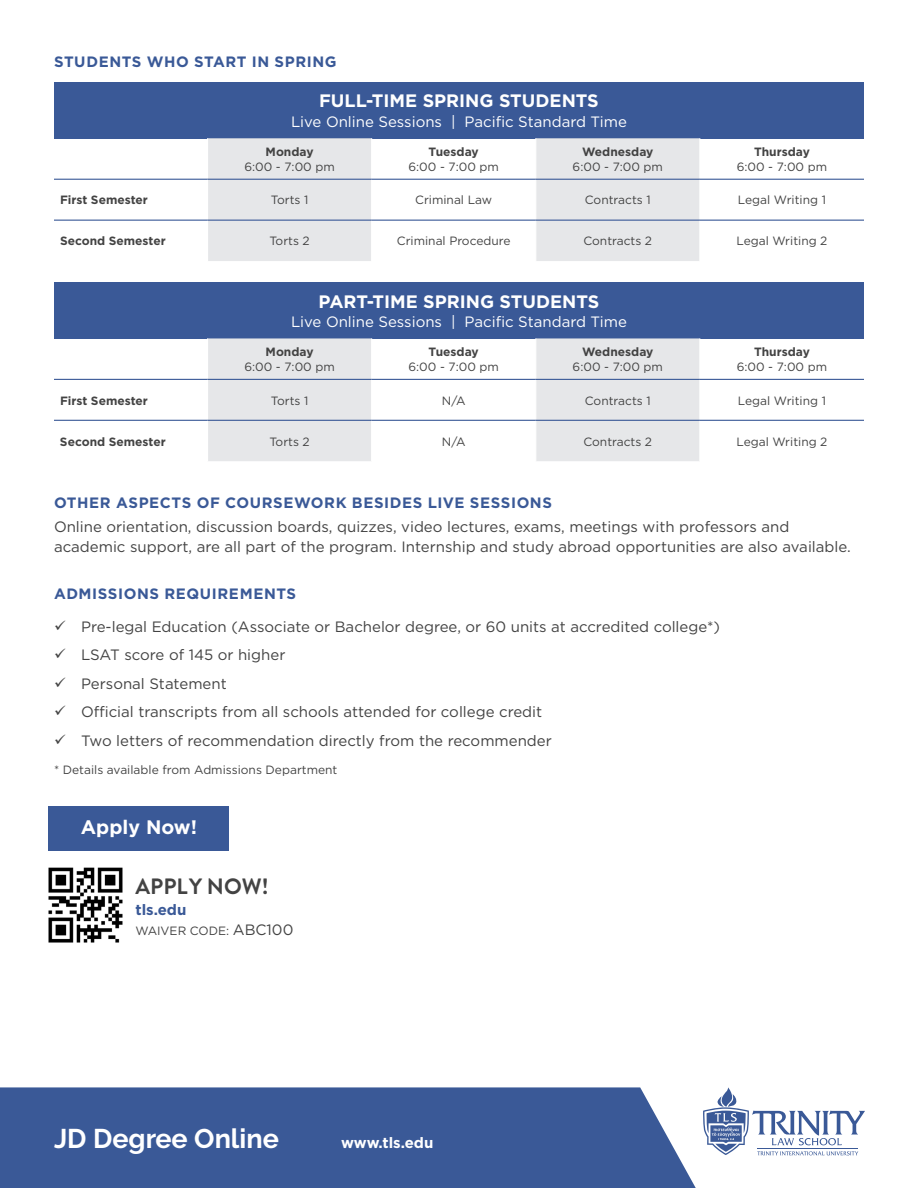
<style>
.page{position:relative;width:918px;height:1188px;background:#fff}
.page>*{position:absolute;margin:0;border:0;box-sizing:border-box;transform-origin:0 0}
.t1{font:700 27px "Raleway";color:#fff}
.t2{font:700 22.2px "Brandon Grotesque";color:#434343}
.t3{font:700 19.5px "Gotham";color:#fff}
.t4{font:700 18px "Gotham";color:#fff}
.t5{font:15px/28.3px "Gotham";color:#434343}
.t6{font:700 15px "Gotham";letter-spacing:.04em;color:#3a5997}
.t7{font:15px "Gotham";color:#fff}
.t8{font:700 15px "Gotham";color:#fff}
.t9{font:12px "Gotham";color:#434343}
.t10{font:700 12px "Gotham";color:#434343}
.s1{font-size:15px}
</style>
<div class="page">
<div style="left:54px;top:82px;width:810px;height:56px;background:#3a5997"></div>
<svg style="left:208px;top:138px;width:491px;height:123px;fill:#e6e7e9"></svg>
<hr style="left:371px;top:138px;width:1px;height:41px;background:#fff">
<hr style="left:535px;top:138px;width:1px;height:41px;background:#fff">
<hr style="left:371px;top:180px;width:1px;height:40px;background:#fff">
<hr style="left:535px;top:180px;width:1px;height:40px;background:#fff">
<hr style="left:371px;top:221px;width:1px;height:40px;background:#fff">
<hr style="left:535px;top:221px;width:1px;height:40px;background:#fff">
<hr style="left:54px;top:179px;width:154px;height:1px;background:#3a5997">
<hr style="left:208px;top:179px;width:164px;height:1px;background:#3a5997">
<hr style="left:372px;top:179px;width:164px;height:1px;background:#3a5997">
<hr style="left:536px;top:179px;width:164px;height:1px;background:#3a5997">
<hr style="left:700px;top:179px;width:164px;height:1px;background:#3a5997">
<hr style="left:54px;top:220px;width:154px;height:1px;background:#3a5997">
<hr style="left:208px;top:220px;width:164px;height:1px;background:#3a5997">
<hr style="left:372px;top:220px;width:164px;height:1px;background:#3a5997">
<hr style="left:536px;top:220px;width:164px;height:1px;background:#3a5997">
<hr style="left:700px;top:220px;width:164px;height:1px;background:#3a5997">
<div style="left:54px;top:282px;width:810px;height:56px;background:#3a5997"></div>
<svg style="left:208px;top:338px;width:491px;height:123px;fill:#e6e7e9"></svg>
<hr style="left:371px;top:338px;width:1px;height:41px;background:#fff">
<hr style="left:535px;top:338px;width:1px;height:41px;background:#fff">
<hr style="left:371px;top:380px;width:1px;height:40px;background:#fff">
<hr style="left:535px;top:380px;width:1px;height:40px;background:#fff">
<hr style="left:371px;top:421px;width:1px;height:40px;background:#fff">
<hr style="left:535px;top:421px;width:1px;height:40px;background:#fff">
<hr style="left:54px;top:379px;width:154px;height:1px;background:#3a5997">
<hr style="left:208px;top:379px;width:164px;height:1px;background:#3a5997">
<hr style="left:372px;top:379px;width:164px;height:1px;background:#3a5997">
<hr style="left:536px;top:379px;width:164px;height:1px;background:#3a5997">
<hr style="left:700px;top:379px;width:164px;height:1px;background:#3a5997">
<hr style="left:54px;top:420px;width:154px;height:1px;background:#3a5997">
<hr style="left:208px;top:420px;width:164px;height:1px;background:#3a5997">
<hr style="left:372px;top:420px;width:164px;height:1px;background:#3a5997">
<hr style="left:536px;top:420px;width:164px;height:1px;background:#3a5997">
<hr style="left:700px;top:420px;width:164px;height:1px;background:#3a5997">
<svg style="left:703px;top:1087px;width:162px;height:68px"></svg>
<div style="left:0;top:1087px;width:696px;height:101px;background:#3a5997"></div>
<div style="left:49px;top:806px;width:180px;height:44px;background:#3a5997"></div>
<img style="left:48px;top:867px;width:75px;height:76px">
<p class="t6" style="left:54px;top:52px;width:284px">STUDENTS WHO START IN SPRING</p>
<p class="t4" style="left:319px;top:89px;width:281px">FULL-TIME SPRING STUDENTS</p>
<p class="t7" style="left:291px;top:112px;width:337px">Live Online Sessions | Pacific Standard Time</p>
<p class="t10" style="left:266px;top:144px;width:50px">Monday</p>
<p class="t9" style="left:244px;top:159px;width:92px">6:00 - 7:00 pm</p>
<p class="t10" style="left:429px;top:144px;width:52px">Tuesday</p>
<p class="t9" style="left:408px;top:159px;width:92px">6:00 - 7:00 pm</p>
<p class="t10" style="left:582px;top:144px;width:73px">Wednesday</p>
<p class="t9" style="left:573px;top:159px;width:92px">6:00 - 7:00 pm</p>
<p class="t10" style="left:754px;top:144px;width:57px">Thursday</p>
<p class="t9" style="left:737px;top:159px;width:92px">6:00 - 7:00 pm</p>
<p class="t10" style="left:60px;top:192px;width:89px">First Semester</p>
<p class="t9" style="left:271px;top:193px;width:39px">Torts 1</p>
<p class="t9" style="left:415px;top:193px;width:79px">Criminal Law</p>
<p class="t9" style="left:585px;top:193px;width:67px">Contracts 1</p>
<p class="t9" style="left:738px;top:193px;width:90px">Legal Writing 1</p>
<p class="t10" style="left:60px;top:233px;width:107px">Second Semester</p>
<p class="t9" style="left:269px;top:233px;width:42px">Torts 2</p>
<p class="t9" style="left:397px;top:233px;width:115px">Criminal Procedure</p>
<p class="t9" style="left:583px;top:233px;width:70px">Contracts 2</p>
<p class="t9" style="left:736px;top:233px;width:93px">Legal Writing 2</p>
<p class="t4" style="left:319px;top:289px;width:282px">PART-TIME SPRING STUDENTS</p>
<p class="t7" style="left:291px;top:312px;width:337px">Live Online Sessions | Pacific Standard Time</p>
<p class="t10" style="left:266px;top:344px;width:50px">Monday</p>
<p class="t9" style="left:244px;top:359px;width:92px">6:00 - 7:00 pm</p>
<p class="t10" style="left:429px;top:344px;width:52px">Tuesday</p>
<p class="t9" style="left:408px;top:359px;width:92px">6:00 - 7:00 pm</p>
<p class="t10" style="left:582px;top:344px;width:73px">Wednesday</p>
<p class="t9" style="left:573px;top:359px;width:92px">6:00 - 7:00 pm</p>
<p class="t10" style="left:754px;top:344px;width:57px">Thursday</p>
<p class="t9" style="left:737px;top:359px;width:92px">6:00 - 7:00 pm</p>
<p class="t10" style="left:60px;top:392px;width:89px">First Semester</p>
<p class="t9" style="left:271px;top:393px;width:39px">Torts 1</p>
<p class="t9" style="left:442px;top:393px;width:25px">N/A</p>
<p class="t9" style="left:585px;top:393px;width:67px">Contracts 1</p>
<p class="t9" style="left:738px;top:393px;width:90px">Legal Writing 1</p>
<p class="t10" style="left:60px;top:433px;width:107px">Second Semester</p>
<p class="t9" style="left:269px;top:434px;width:42px">Torts 2</p>
<p class="t9" style="left:442px;top:434px;width:25px">N/A</p>
<p class="t9" style="left:583px;top:434px;width:70px">Contracts 2</p>
<p class="t9" style="left:736px;top:434px;width:93px">Legal Writing 2</p>
<p class="t6" style="left:54px;top:493px;width:500px">OTHER ASPECTS OF COURSEWORK BESIDES LIVE SESSIONS</p>
<p class="t5" style="left:54px;top:517px;width:798px;line-height:19.5px">Online orientation, discussion boards, quizzes, video lectures, exams, meetings with professors and academic support, are all part of the program. Internship and study abroad opportunities are also available.</p>
<p class="t6" style="left:54px;top:584px;width:244px">ADMISSIONS REQUIREMENTS</p>
<p class="t5" style="left:81px;top:612px;width:640px">Pre-legal Education (Associate or Bachelor degree, or 60 units at accredited college*)<br>LSAT score of 145 or higher<br>Personal Statement<br>Official transcripts from all schools attended for college credit<br>Two letters of recommendation directly from the recommender</p>
<p class="t9" style="left:54px;top:762px;width:285px">* Details available from Admissions Department</p>
<h3 class="t3" style="left:81px;top:814px;width:118px">Apply Now!</h3>
<h2 class="t2" style="left:136px;top:871px;width:135px">APPLY NOW!</h2>
<p class="t6" style="left:135px;top:900px;width:52px">tls.edu</p>
<p class="t9" style="left:135px;top:923px;width:159px">WAIVER CODE: <span class="s1">ABC100</span></p>
<h1 class="t1" style="left:54px;top:1123px;width:226px">JD Degree Online</h1>
<p class="t8" style="left:341px;top:1132px;width:94px">www.tls.edu</p>
</div>
